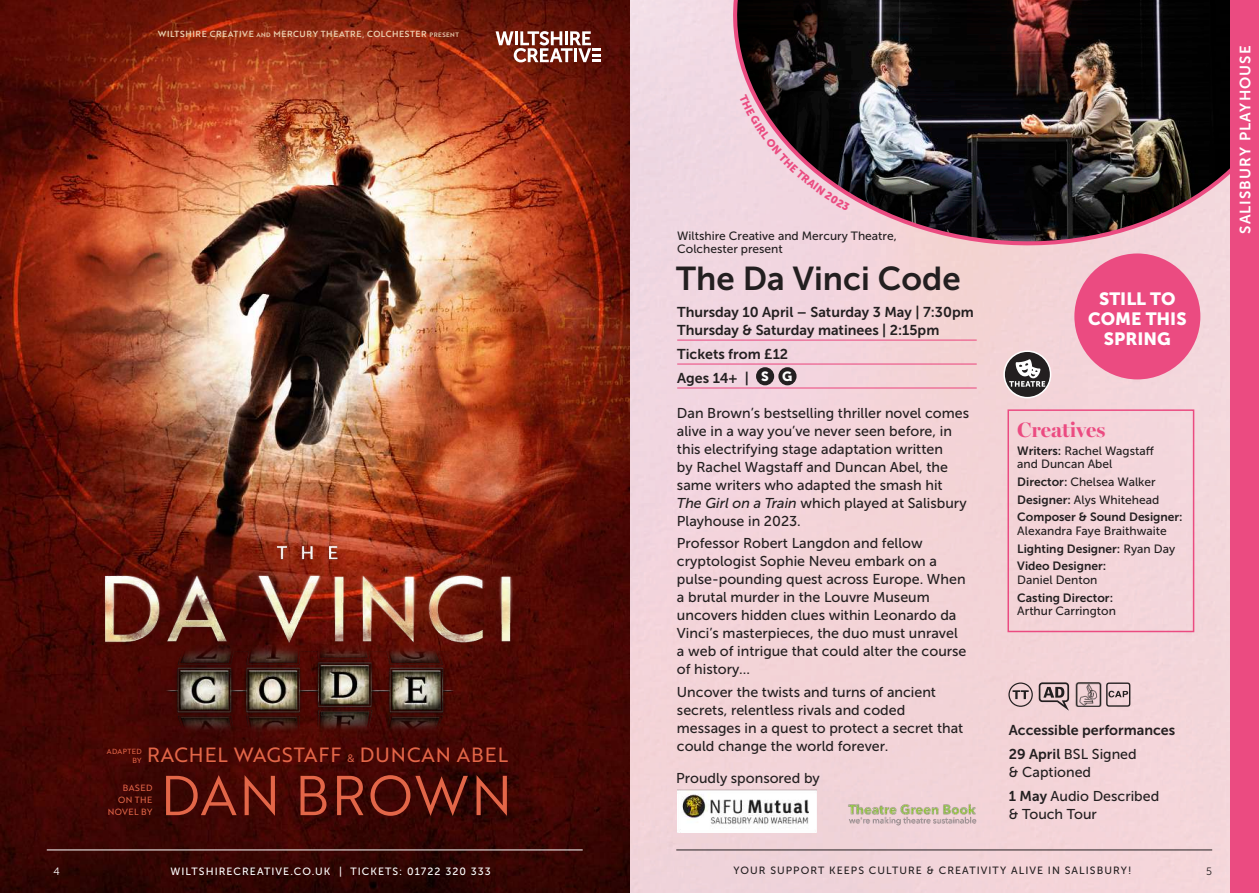
<style>
.page{position:relative;width:1259px;height:893px;background:#fff}
.page>*{position:absolute;margin:0;border:0;box-sizing:border-box;transform-origin:0 0}
.t1{font:54.6px "Brother 1816 Book";letter-spacing:.04em;color:#e36648}
.t2{font:33px "Museo Sans 700";color:#231f20}
.t3{font:700 21px "Miller Banner";color:#eb4b81}
.t4{font:20.1px "Brother 1816 Regular";letter-spacing:.05em;color:#e36648}
.t5{font:17.7px/20px "Museo Sans 900";color:#fff;text-align:center}
.t6{font:15px "Museo Sans 700";letter-spacing:.07em;color:#fff}
.t7{font:14.25px/18px "Museo Sans 500";color:#231f20}
.t8{font:14.25px/18px "Museo Sans 700";color:#231f20}
.t9{font:12px/13.5px "Museo Sans 500";color:#231f20}
.t10{font:12px/17.7px "Museo Sans 700";color:#231f20}
.t11{font:10.65px "Museo Sans 300";color:#fff}
.t12{font:10.65px "Museo Sans 300";color:#231f20}
.t13{font:10.5px "Museo Sans 500";letter-spacing:.1em;color:#231f20}
.t14{font:10.5px "Museo Sans 500";letter-spacing:.1em;color:#fff}
.t15{font:8.85px/12px "Brother 1816 Regular";letter-spacing:.05em;color:#e36648;text-align:right}
.t16{font:8.7px "Brother 1816 Medium";letter-spacing:.07em;color:#edd0b1}
.t17{font:7.2px/8.9px "Brother 1816 Regular";letter-spacing:.05em;color:#e36648;text-align:right}
.s1{font-size:6.15px}
.s2{font-size:6.3px}
.s3{font-size:10.5px}
.s4{font-family:"Museo Sans 900";font-size:13.35px;color:#fff}
.s5{font-style:italic}
.s6{font-family:"Museo Sans 700"}
.s7{font-family:"Museo Sans 500"}
</style>
<div class="page">
<div style="left:629px;top:0;width:601px;height:893px;background:#f3d4d9"></div>
<img style="left:719px;top:0;width:511px;height:257px">
<svg style="left:1004px;top:351px;width:46px;height:47px"></svg>
<div style="left:1003px;top:350px;width:48px;height:48px;border:2px solid #fff;border-radius:50%"></div>
<svg style="left:1009px;top:359px;width:36px;height:28px"></svg>
<img style="left:0;top:0;width:629px;height:893px">
<img style="left:88px;top:514px;width:441px;height:230px">
<svg style="left:495px;top:31px;width:106px;height:31px"></svg>
<hr style="left:677px;top:340px;width:299px;height:1px;background:#eb4b81">
<hr style="left:677px;top:363px;width:299px;height:2px;background:#eb4b81">
<hr style="left:677px;top:387px;width:299px;height:1px;background:#eb4b81">
<div style="left:756px;top:367px;width:18px;height:18px;background:#231f20;border-radius:50%"></div>
<div style="left:778px;top:367px;width:18px;height:18px;background:#231f20;border-radius:50%"></div>
<img style="left:1075px;top:682px;width:26px;height:25px">
<svg style="left:1038px;top:682px;width:31px;height:28px"></svg>
<svg style="left:1008px;top:682px;width:24px;height:25px"></svg>
<svg style="left:1106px;top:682px;width:24px;height:25px"></svg>
<div style="left:1230px;top:0;width:29px;height:893px;background:#eb4b81"></div>
<img style="left:677px;top:790px;width:140px;height:43px">
<div style="left:1074px;top:253px;width:126px;height:126px;background:#eb4b81;border-radius:50%"></div>
<img style="left:834px;top:793px;width:157px;height:40px">
<div style="left:1007px;top:409px;width:187px;height:223px;border:2px solid #eb4b81"></div>
<hr style="left:676px;top:850px;width:536px;height:1px;background:#231f20">
<hr style="left:47px;top:850px;width:536px;height:1px;background:#fff">
<svg style="left:739px;top:94px;width:111px;height:117px;background:#8f7a82"></svg>
<p class="t16" style="left:158px;top:28px;width:303px">WILTSHIRE CREATIVE <span class="s1">AND</span> MERCURY THEATRE, COLCHESTER <span class="s2">PRESENT</span></p>
<h3 class="t4" style="left:147px;top:740px;width:362px">RACHEL WAGSTAFF <span class="s3">&amp;</span> DUNCAN ABEL</h3>
<p class="t17" style="left:107px;top:747px;width:36px">ADAPTED<br>BY</p>
<p class="t15" style="left:108px;top:782px;width:46px">BASED<br>ON THE<br>NOVEL BY</p>
<h1 class="t1" style="left:160px;top:755px;width:353px">DAN BROWN</h1>
<p class="t9" style="left:677px;top:229px;width:221px">Wiltshire Creative and Mercury Theatre,<br>Colchester present</p>
<h2 class="t2" style="left:676px;top:260px;width:286px">The Da Vinci Code</h2>
<p class="t8" style="left:677px;top:303px;width:298px">Thursday 10 April – Saturday 3 May | 7:30pm<br>Thursday &amp; Saturday matinees | 2:15pm</p>
<p class="t8" style="left:677px;top:342px;width:117px;line-height:24px">Tickets from £12<br>Ages 14+ | <span class="s4">S G</span></p>
<p class="t7" style="left:677px;top:404px;width:293px">Dan Brown’s bestselling thriller novel comes alive in a way you’ve never seen before, in this electrifying stage adaptation written<br>by Rachel Wagstaff and Duncan Abel, the same writers who adapted the smash hit <span class="s5">The Girl on a Train</span> which played at Salisbury Playhouse in 2023.</p>
<p class="t7" style="left:677px;top:534px;width:291px">Professor Robert Langdon and fellow cryptologist Sophie Neveu embark on a pulse-pounding quest across Europe. When a brutal murder in the Louvre Museum uncovers hidden clues within Leonardo da Vinci’s masterpieces, the duo must unravel a web of intrigue that could alter the course of history...</p>
<p class="t7" style="left:677px;top:683px;width:288px">Uncover the twists and turns of ancient secrets, relentless rivals and coded messages in a quest to protect a secret that could change the world forever.</p>
<p class="t7" style="left:676px;top:769px;width:145px">Proudly sponsored by</p>
<p class="t5" style="left:1088px;top:289px;width:100px">STILL TO<br>COME THIS<br>SPRING</p>
<h3 class="t3" style="left:1017px;top:413px;width:90px">Creatives</h3>
<p class="t9" style="left:1017px;top:444px;width:138px"><span class="s6">Writers:</span> Rachel Wagstaff and Duncan Abel</p>
<p class="t9" style="left:1017px;top:473px;width:143px;line-height:17.7px"><span class="s6">Director:</span> Chelsea Walker<br><span class="s6">Designer:</span> Alys Whitehead</p>
<p class="t10" style="left:1017px;top:508px;width:167px">Composer &amp; Sound Designer:</p>
<p class="t9" style="left:1017px;top:524px;width:151px">Alexandra Faye Braithwaite</p>
<p class="t10" style="left:1017px;top:540px;width:159px">Lighting Designer: <span class="s7">Ryan Day<br></span>Video Designer:</p>
<p class="t9" style="left:1017px;top:573px;width:82px">Daniel Denton</p>
<p class="t10" style="left:1017px;top:589px;width:97px">Casting Director:</p>
<p class="t9" style="left:1017px;top:604px;width:100px">Arthur Carrington</p>
<p class="t8" style="left:1008px;top:721px;width:168px">Accessible performances</p>
<p class="t7" style="left:1008px;top:745px;width:129px"><span class="s6">29 April</span> BSL Signed &amp; Captioned</p>
<p class="t7" style="left:1008px;top:787px;width:152px"><span class="s6">1 May</span> Audio Described &amp; Touch Tour</p>
<p class="t11" style="left:53px;top:865px;width:8px">4</p>
<p class="t14" style="left:170px;top:865px;width:322px">WILTSHIRECREATIVE.CO.UK | TICKETS: 01722 320 333</p>
<p class="t13" style="left:733px;top:864px;width:399px">YOUR SUPPORT KEEPS CULTURE &amp; CREATIVITY ALIVE IN SALISBURY!</p>
<p class="t12" style="left:1206px;top:865px;width:7px">5</p>
<p class="t6" style="left:1236px;top:234px;width:190px;rotate:-90deg">SALISBURY PLAYHOUSE</p>
</div>
